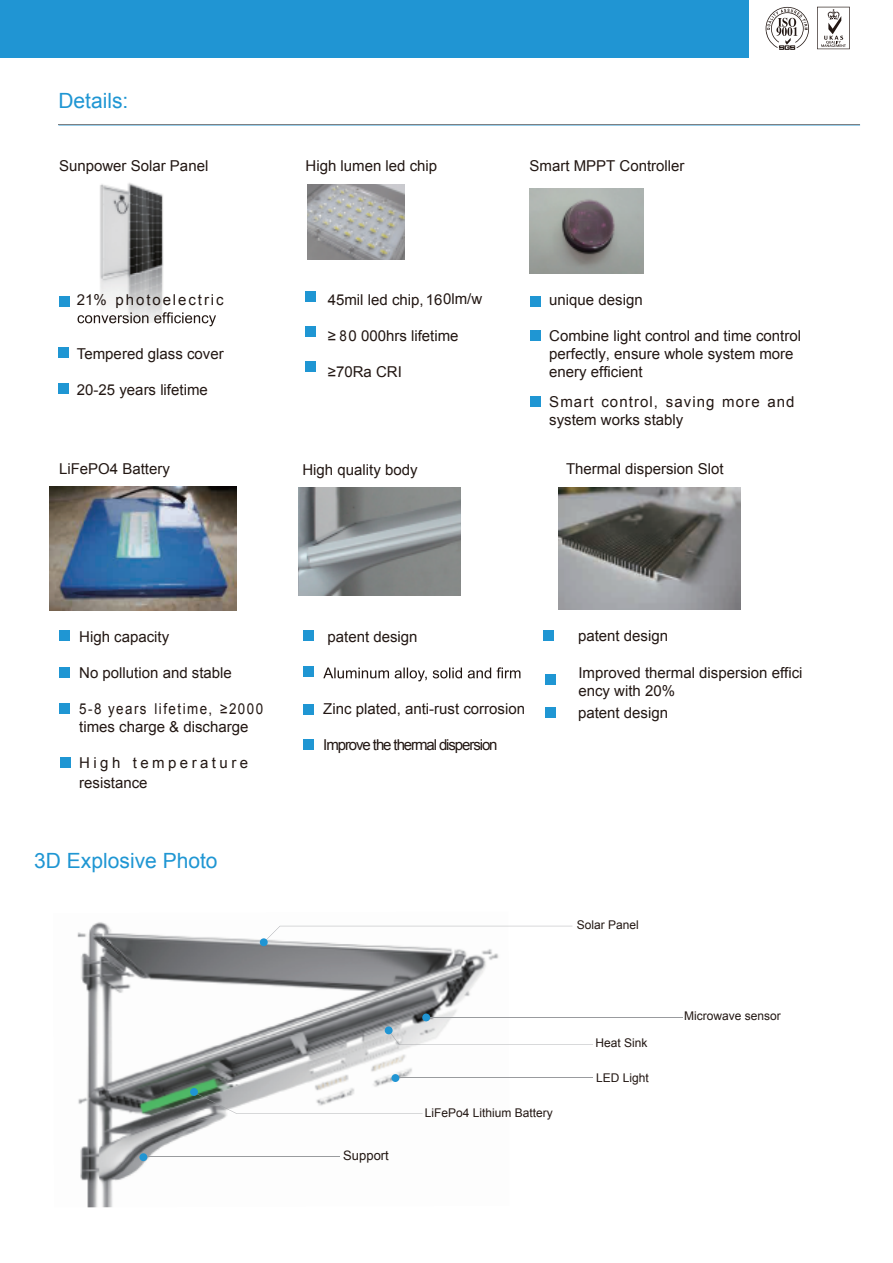
<style>
.page{position:relative;width:893px;height:1263px;background:#fff}
.page>*{position:absolute;margin:0;border:0;box-sizing:border-box;transform-origin:0 0}
.t1{font:108px "Arial";color:#1f96d3}
.t2{font:21px "Arial";color:#1f96d3}
.t3{font:15px/18px "Arial";color:#221713}
.t4{font:15px/18px "Arial";color:#221713;scale:.89 1}
.t5{font:15px/18px "Arial";letter-spacing:.07em;color:#221713}
.t6{font:15px "Arial";letter-spacing:-.075em;color:#221713}
.t7{font:15px/19.8px "Arial";letter-spacing:.23em;color:#221713}
.t8{font:15px "Arial";letter-spacing:.125em;color:#221713}
.t9{font:13.05px "Arial";color:#221713}
.t10{font:12px "Arial";color:#221713}
</style>
<div class="page">
<img style="left:299px;top:487px;width:162px;height:108px">
<img style="left:100px;top:183px;width:64px;height:129px">
<img style="left:530px;top:188px;width:114px;height:86px">
<img style="left:307px;top:185px;width:97px;height:75px">
<img style="left:77px;top:922px;width:432px;height:285px">
<svg style="left:78px;top:312px;width:138px;height:14px"></svg>
<svg style="left:323px;top:667px;width:197px;height:14px"></svg>
<img style="left:559px;top:488px;width:182px;height:121px">
<img style="left:50px;top:486px;width:186px;height:125px">
<hr style="left:396px;top:1078px;width:197px;height:1px;background:#999b9e">
<hr style="left:143px;top:1157px;width:197px;height:1px;background:#999b9e">
<hr style="left:427px;top:1017px;width:255px;height:1px;background:#999b9e">
<svg style="left:195px;top:1093px;width:228px;height:21px"></svg>
<svg style="left:264px;top:926px;width:308px;height:16px"></svg>
<svg style="left:389px;top:1031px;width:204px;height:14px"></svg>
<div style="left:260px;top:938px;width:8px;height:8px;background:#2095d3;border-radius:50%"></div>
<div style="left:422px;top:1013px;width:8px;height:8px;background:#2095d3;border-radius:50%"></div>
<div style="left:385px;top:1026px;width:8px;height:8px;background:#2095d3;border-radius:50%"></div>
<div style="left:391px;top:1074px;width:8px;height:8px;background:#2095d3;border-radius:50%"></div>
<div style="left:190px;top:1088px;width:8px;height:8px;background:#2095d3;border-radius:50%"></div>
<div style="left:139px;top:1153px;width:8px;height:8px;background:#2095d3;border-radius:50%"></div>
<div style="left:0;top:0;width:749px;height:58px;background:#2095d3"></div>
<hr style="left:58px;top:125px;width:802px;height:1px;background:#7e8083">
<svg style="left:817px;top:7px;width:33px;height:42px"></svg>
<svg style="left:766px;top:7px;width:43px;height:43px"></svg>
<h2 class="t2" style="left:58px;top:87px;width:72px">Details:</h2>
<p class="t3" style="left:59px;top:157px;width:151px">Sunpower Solar Panel</p>
<p class="t3" style="left:306px;top:157px;width:133px">High lumen led chip</p>
<p class="t3" style="left:530px;top:157px;width:157px">Smart MPPT Controller</p>
<p class="t8" style="left:77px;top:290px;width:148px">21% photoelectric</p>
<h1 class="t1" style="left:49px;top:198px;width:32px">.</h1>
<h1 class="t1" style="left:49px;top:267px;width:32px">..</h1>
<p class="t3" style="left:77px;top:345px;width:148px">Tempered glass cover</p>
<p class="t3" style="left:77px;top:381px;width:132px">20-25 years lifetime</p>
<h1 class="t1" style="left:295px;top:193px;width:32px">.</h1>
<h1 class="t1" style="left:521px;top:198px;width:32px">.</h1>
<h1 class="t1" style="left:295px;top:245px;width:32px">..</h1>
<p class="t3" style="left:328px;top:291px;width:116px">45mil led chip,16</p>
<p class="t3" style="left:443px;top:290px;width:41px">0lm/w</p>
<p class="t3" style="left:328px;top:327px;width:132px">≥ 0 000hrs lifetime</p>
<p class="t3" style="left:328px;top:363px;width:76px">≥70Ra CRI</p>
<h1 class="t1" style="left:521px;top:232px;width:32px">.</h1>
<p class="t4" style="left:339px;top:327px;width:10px">8</p>
<h1 class="t1" style="left:521px;top:298px;width:32px">.</h1>
<p class="t3" style="left:549px;top:291px;width:95px">unique design</p>
<p class="t3" style="left:549px;top:327px;width:253px">Combine light control and time control perfectly, ensure whole system more enery efficient</p>
<p class="t5" style="left:549px;top:393px;width:247px">Smart control, saving more and system works stably</p>
<p class="t3" style="left:59px;top:460px;width:112px">LiFePO4 Battery</p>
<p class="t3" style="left:302px;top:461px;width:117px">High quality body</p>
<p class="t3" style="left:566px;top:460px;width:159px">Thermal dispersion Slot</p>
<h1 class="t1" style="left:49px;top:569px;width:32px">...</h1>
<h1 class="t1" style="left:50px;top:659px;width:32px">.</h1>
<p class="t3" style="left:79px;top:628px;width:92px">High capacity</p>
<p class="t3" style="left:79px;top:664px;width:154px">No pollution and stable</p>
<p class="t4" style="left:79px;top:700px;width:208px">5-8 years lifetime, ≥2000 times charge &amp; discharge</p>
<p class="t7" style="left:79px;top:753px;width:170px">High temperature resistance</p>
<h2 class="t2" style="left:34px;top:847px;width:185px">3D Explosive Photo</h2>
<h1 class="t1" style="left:294px;top:587px;width:32px">....</h1>
<p class="t3" style="left:327px;top:628px;width:92px">patent design</p>
<p class="t3" style="left:323px;top:700px;width:203px">Zinc plated, anti-rust corrosion</p>
<p class="t6" style="left:323px;top:735px;width:176px">Improve the thermal dispersion</p>
<h1 class="t1" style="left:533px;top:554px;width:33px">..</h1>
<p class="t3" style="left:578px;top:627px;width:92px">patent design</p>
<p class="t3" style="left:578px;top:664px;width:226px">Improved thermal dispersion effici ency with 20%</p>
<h1 class="t1" style="left:535px;top:609px;width:32px">.</h1>
<p class="t3" style="left:578px;top:703px;width:92px">patent design</p>
<p class="t9" style="left:343px;top:1147px;width:47px">Support</p>
<p class="t10" style="left:577px;top:917px;width:64px">Solar Panel</p>
<p class="t10" style="left:425px;top:1105px;width:130px">LiFePo4 Lithium Battery</p>
<p class="t10" style="left:595px;top:1035px;width:54px">Heat Sink</p>
<p class="t10" style="left:596px;top:1069px;width:54px">LED Light</p>
<p class="t10" style="left:684px;top:1008px;width:98px">Microwave sensor</p>
</div>
